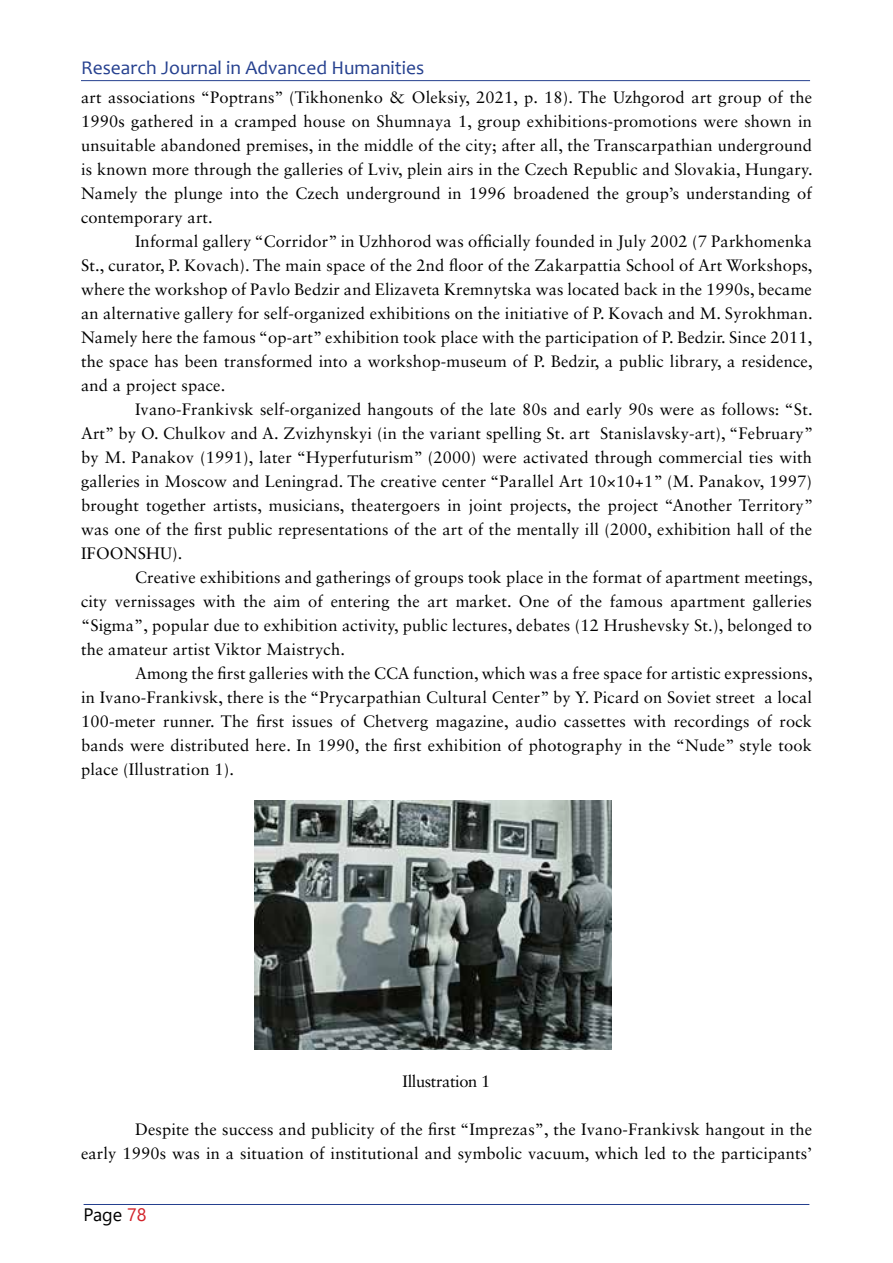
<style>
.page{position:relative;width:893px;height:1263px;background:#fff}
.page>*{position:absolute;margin:0;border:0;box-sizing:border-box;transform-origin:0 0}
.t1{font:19.5px "Candara";color:#25408f}
.t2{font:18px "Segoe UI";color:#000}
.t3{font:16.5px/24px "Sabon LT Std";letter-spacing:.01em;color:#000;text-align:justify}
.t4{font:16.5px "Sabon LT Std";letter-spacing:-.02em;color:#000}
.s1{color:#d2232a}
</style>
<div class="page">
<hr style="left:84px;top:1204px;width:725px;height:1px;background:#25408f">
<hr style="left:81px;top:80px;width:729px;height:1px;background:#25408f">
<img style="left:254px;top:801px;width:357px;height:248px">
<p class="t1" style="left:81px;top:56px;width:345px">Research Journal in Advanced Humanities</p>
<p class="t3" style="left:81px;top:85px;width:733px">art associations “Poptrans” (Tikhonenko &amp; Oleksiy, 2021, p. 18). The Uzhgorod art group of the 1990s gathered in a cramped house on Shumnaya 1, group exhibitions-promotions were shown in unsuitable abandoned premises, in the middle of the city; after all, the Transcarpathian underground is known more through the galleries of Lviv, plein airs in the Czech Republic and Slovakia, Hungary.<br>Namely the plunge into the Czech underground in 1996 broadened the group’s understanding of contemporary art.</p>
<p class="t3" style="left:81px;top:229px;width:733px;text-indent:54px">Informal gallery “Corridor” in Uzhhorod was officially founded in July 2002 (7 Parkhomenka St., curator, P. Kovach). The main space of the 2nd floor of the Zakarpattia School of Art Workshops, where the workshop of Pavlo Bedzir and Elizaveta Kremnytska was located back in the 1990s, became an alternative gallery for self-organized exhibitions on the initiative of P. Kovach and M. Syrokhman.<br>Namely here the famous “op-art” exhibition took place with the participation of P. Bedzir. Since 2011, the space has been transformed into a workshop-museum of P. Bedzir, a public library, a residence, and a project space.</p>
<p class="t3" style="left:81px;top:397px;width:734px;text-indent:54px">Ivano-Frankivsk self-organized hangouts of the late 80s and early 90s were as follows: “St.<br>Art” by O. Chulkov and A. Zvizhynskyi (in the variant spelling St. art Stanislavsky-art), “February” by M. Panakov (1991), later “Hyperfuturism” (2000) were activated through commercial ties with galleries in Moscow and Leningrad. The creative center “Parallel Art 10×10+1” (M. Panakov, 1997) brought together artists, musicians, theatergoers in joint projects, the project “Another Territory” was one of the first public representations of the art of the mentally ill (2000, exhibition hall of the IFOONSHU).</p>
<p class="t3" style="left:81px;top:565px;width:733px;text-indent:54px">Creative exhibitions and gatherings of groups took place in the format of apartment meetings, city vernissages with the aim of entering the art market. One of the famous apartment galleries “Sigma”, popular due to exhibition activity, public lectures, debates (12 Hrushevsky St.), belonged to the amateur artist Viktor Maistrych.</p>
<p class="t3" style="left:81px;top:661px;width:733px;text-indent:54px">Among the first galleries with the CCA function, which was a free space for artistic expressions, in Ivano-Frankivsk, there is the “Prycarpathian Cultural Center” by Y. Picard on Soviet street a local 100-meter runner. The first issues of Chetverg magazine, audio cassettes with recordings of rock bands were distributed here. In 1990, the first exhibition of photography in the “Nude” style took place (Illustration 1).</p>
<p class="t4" style="left:403px;top:1071px;width:89px">Illustration 1</p>
<p class="t3" style="left:81px;top:1117px;width:733px;text-align:right">Despite the success and publicity of the first “Imprezas”, the Ivano-Frankivsk hangout in the<br>early 1990s was in a situation of institutional and symbolic vacuum, which led to the participants’</p>
<p class="t2" style="left:84px;top:1198px;width:64px">Page <span class="s1">78</span></p>
</div>
